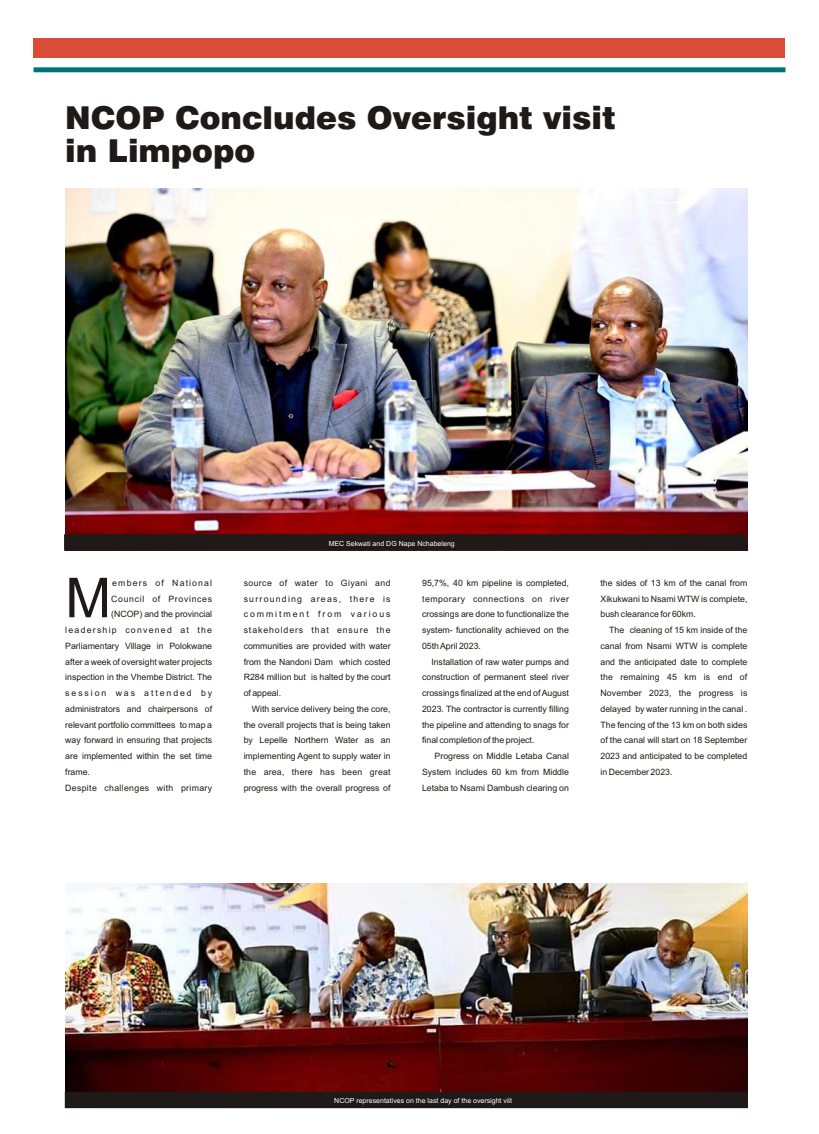
<style>
.page{position:relative;width:819px;height:1134px;background:#fff}
.page>*{position:absolute;margin:0;border:0;box-sizing:border-box;transform-origin:0 0}
.t1{font:55.04px "Arial";color:#1f1a17}
.t2{font:900 31.5px/33.2px "Swiss 721 BT";color:#1f1a17}
.t3{font:8.75px "Arial";color:#1f1a17}
.t4{font:8.75px "Arial";letter-spacing:.14em;color:#1f1a17}
.t5{font:8.75px "Arial";letter-spacing:.22em;color:#1f1a17}
.t6{font:8.75px "Arial";letter-spacing:.035em;color:#1f1a17}
.t7{font:8.75px "Arial";letter-spacing:.055em;color:#1f1a17}
.t8{font:8.75px "Arial";letter-spacing:.105em;color:#1f1a17}
.t9{font:8.75px "Arial";letter-spacing:.025em;color:#1f1a17}
.t10{font:8.75px "Arial";letter-spacing:.045em;color:#1f1a17}
.t11{font:8.75px "Arial";letter-spacing:.075em;color:#1f1a17}
.t12{font:8.75px "Arial";letter-spacing:.125em;color:#1f1a17}
.t13{font:7px "Arial";color:#fff}
</style>
<div class="page">
<div style="left:33px;top:38px;width:752px;height:20px;background:#d94d38"></div>
<div style="left:33px;top:67px;width:752px;height:5px;background:#007375"></div>
<img style="left:65px;top:883px;width:682px;height:209px">
<img style="left:65px;top:188px;width:682px;height:362px">
<div style="left:65px;top:1092px;width:682px;height:15px;background:#1f1a17"></div>
<div style="left:64px;top:534px;width:682px;height:16px;background:#1f1a17;border:1px solid #1f1a17"></div>
<h2 class="t2" style="left:65px;top:104px;width:551px">NCOP Concludes Oversight visit in Limpopo</h2>
<p class="t13" style="left:328px;top:540px;width:128px">MEC Sekwati and DG Nape Nchabeleng</p>
<h1 class="t1" style="left:65px;top:577px;width:47px">M</h1>
<p class="t12" style="left:112px;top:579px;width:101px">embers of National</p>
<p class="t10" style="left:244px;top:579px;width:148px">source of water to Giyani and</p>
<p class="t3" style="left:422px;top:579px;width:148px">95,7%, 40 km pipeline is completed,</p>
<p class="t3" style="left:600px;top:579px;width:148px">the sides of 13 km of the canal from</p>
<p class="t11" style="left:111px;top:595px;width:102px">Council of Provinces</p>
<p class="t4" style="left:244px;top:595px;width:148px">surrounding areas, there is</p>
<p class="t7" style="left:422px;top:595px;width:148px">temporary connections on river</p>
<p class="t3" style="left:600px;top:595px;width:148px">Xikukwani to Nsami WTW is complete,</p>
<p class="t3" style="left:111px;top:611px;width:102px">(NCOP) and the provincial</p>
<p class="t5" style="left:244px;top:611px;width:148px">commitment from various</p>
<p class="t3" style="left:422px;top:611px;width:148px">crossings are done to functionalize the</p>
<p class="t3" style="left:600px;top:611px;width:97px">bush clearance for 60km.</p>
<p class="t4" style="left:65px;top:626px;width:148px">leadership convened at the</p>
<p class="t8" style="left:244px;top:626px;width:148px">stakeholders that ensure the</p>
<p class="t3" style="left:422px;top:626px;width:148px">system- functionality achieved on the</p>
<p class="t3" style="left:609px;top:626px;width:140px">The cleaning of 15 km inside of the</p>
<p class="t3" style="left:65px;top:642px;width:148px">Parliamentary Village in Polokwane</p>
<p class="t3" style="left:244px;top:642px;width:148px">communities are provided with water</p>
<p class="t3" style="left:422px;top:642px;width:60px">05th April 2023.</p>
<p class="t3" style="left:600px;top:642px;width:148px">canal from Nsami WTW is complete</p>
<p class="t3" style="left:65px;top:658px;width:148px">after a week of oversight water projects</p>
<p class="t3" style="left:244px;top:658px;width:148px">from the Nandoni Dam which costed</p>
<p class="t3" style="left:431px;top:658px;width:139px">Installation of raw water pumps and</p>
<p class="t3" style="left:600px;top:658px;width:148px">and the anticipated date to complete</p>
<p class="t3" style="left:65px;top:674px;width:148px">inspection in the Vhembe District. The</p>
<p class="t3" style="left:244px;top:674px;width:148px">R284 million but is halted by the court</p>
<p class="t3" style="left:422px;top:674px;width:148px">construction of permanent steel river</p>
<p class="t3" style="left:600px;top:674px;width:148px">the remaining 45 km is end of</p>
<p class="t5" style="left:65px;top:689px;width:148px">session was attended by</p>
<p class="t3" style="left:244px;top:689px;width:39px">of appeal.</p>
<p class="t3" style="left:422px;top:689px;width:148px">crossings finalized at the end of August</p>
<p class="t3" style="left:600px;top:689px;width:148px">November 2023, the progress is</p>
<p class="t3" style="left:65px;top:705px;width:148px">administrators and chairpersons of</p>
<p class="t3" style="left:252px;top:705px;width:140px">With service delivery being the core,</p>
<p class="t3" style="left:422px;top:705px;width:148px">2023. The contractor is currently filling</p>
<p class="t3" style="left:600px;top:705px;width:148px">delayed by water running in the canal .</p>
<p class="t3" style="left:65px;top:721px;width:148px">relevant portfolio committees to map a</p>
<p class="t3" style="left:244px;top:721px;width:148px">the overall projects that is being taken</p>
<p class="t3" style="left:422px;top:721px;width:148px">the pipeline and attending to snags for</p>
<p class="t3" style="left:600px;top:721px;width:148px">The fencing of the 13 km on both sides</p>
<p class="t3" style="left:65px;top:737px;width:148px">way forward in ensuring that projects</p>
<p class="t3" style="left:244px;top:737px;width:148px">by Lepelle Northern Water as an</p>
<p class="t3" style="left:422px;top:737px;width:114px">final completion of the project.</p>
<p class="t3" style="left:600px;top:737px;width:148px">of the canal will start on 18 September</p>
<p class="t3" style="left:65px;top:752px;width:148px">are implemented within the set time</p>
<p class="t3" style="left:244px;top:752px;width:148px">implementing Agent to supply water in</p>
<p class="t3" style="left:434px;top:752px;width:136px">Progress on Middle Letaba Canal</p>
<p class="t3" style="left:600px;top:752px;width:148px">2023 and anticipated to be completed</p>
<p class="t3" style="left:65px;top:768px;width:26px">frame.</p>
<p class="t9" style="left:244px;top:768px;width:148px">the area, there has been great</p>
<p class="t3" style="left:422px;top:768px;width:148px">System includes 60 km from Middle</p>
<p class="t3" style="left:600px;top:768px;width:73px">in December 2023.</p>
<p class="t6" style="left:65px;top:784px;width:148px">Despite challenges with primary</p>
<p class="t3" style="left:244px;top:784px;width:148px">progress with the overall progress of</p>
<p class="t3" style="left:422px;top:784px;width:148px">Letaba to Nsami Dambush clearing on</p>
<p class="t13" style="left:334px;top:1097px;width:179px">NCOP representatives on the last day of the oversight viit</p>
</div>
